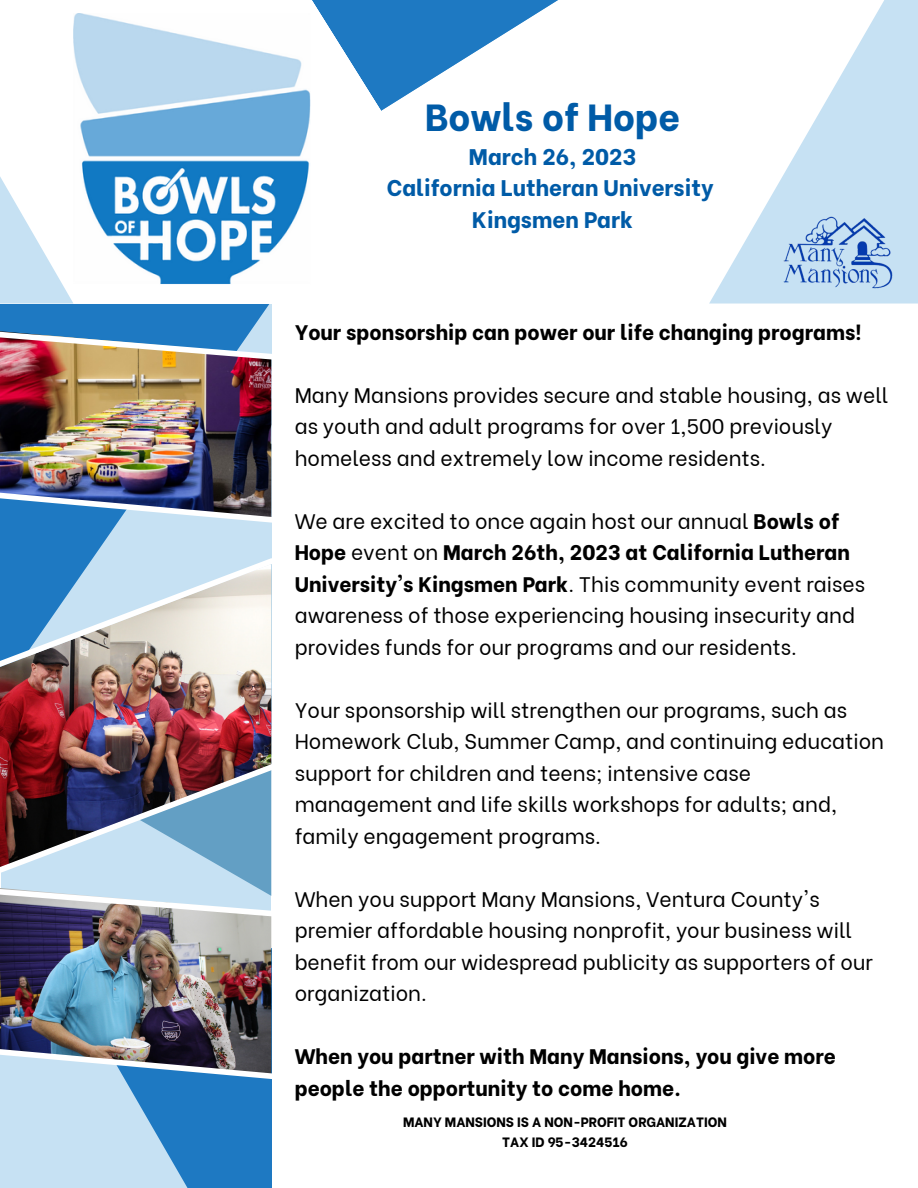
<style>
.page{position:relative;width:918px;height:1188px;background:#fff}
.page>*{position:absolute;margin:0;border:0;box-sizing:border-box;transform-origin:0 0}
.t1{font:800 37.65px "Be Vietnam";color:#005ba7}
.t2{font:800 22.5px/31.5px "Be Vietnam";color:#005ba7;text-align:center}
.t3{font:21px/31.5px "Be Vietnam";color:#000}
.t4{font:800 21px/31.5px "Be Vietnam";color:#000}
.t5{font:800 13.5px/20.2px "Be Vietnam";color:#000;text-align:center}
.s1{font-weight:800}
</style>
<div class="page">
<svg style="left:0;top:304px;width:271px;height:250px;fill:#1e79c2"></svg>
<svg style="left:0;top:1083px;width:271px;height:105px;fill:#c6e1f3"></svg>
<img style="left:0;top:674px;width:271px;height:84px">
<img style="left:0;top:363px;width:271px;height:125px">
<img style="left:0;top:920px;width:271px;height:125px">
<svg style="left:0;top:554px;width:272px;height:120px"></svg>
<svg style="left:0;top:758px;width:272px;height:121px"></svg>
<img style="left:0;top:488px;width:272px;height:38px">
<img style="left:0;top:328px;width:272px;height:35px">
<img style="left:0;top:1045px;width:272px;height:38px">
<svg style="left:0;top:885px;width:272px;height:35px"></svg>
<svg style="left:0;top:177px;width:73px;height:127px"></svg>
<img style="left:73px;top:13px;width:238px;height:271px">
<svg style="left:240px;top:0;width:318px;height:111px"></svg>
<svg style="left:709px;top:0;width:209px;height:304px;fill:#c6e1f3"></svg>
<img style="left:783px;top:216px;width:109px;height:72px">
<h1 class="t1" style="left:425px;top:86px;width:256px">Bowls of Hope</h1>
<p class="t2" style="left:387px;top:138px;width:328px">March 26, 2023<br>California Lutheran University<br>Kingsmen Park</p>
<p class="t4" style="left:295px;top:314px;width:568px">Your sponsorship can power our life changing programs!</p>
<p class="t3" style="left:295px;top:377px;width:595px">Many Mansions provides secure and stable housing, as well as youth and adult programs for over 1,500 previously homeless and extremely low income residents.</p>
<p class="t3" style="left:295px;top:503px;width:572px">We are excited to once again host our annual <span class="s1">Bowls of Hope</span> event on <span class="s1">March 26th, 2023 at California Lutheran University's Kingsmen Park</span>. This community event raises awareness of those experiencing housing insecurity and provides funds for our programs and our residents.</p>
<p class="t3" style="left:295px;top:692px;width:591px">Your sponsorship will strengthen our programs, such as Homework Club, Summer Camp, and continuing education support for children and teens; intensive case management and life skills workshops for adults; and, family engagement programs.</p>
<p class="t3" style="left:295px;top:881px;width:580px">When you support Many Mansions, Ventura County's premier affordable housing nonprofit, your business will benefit from our widespread publicity as supporters of our organization.</p>
<p class="t4" style="left:295px;top:1039px;width:543px">When you partner with Many Mansions, you give more people the opportunity to come home.</p>
<p class="t5" style="left:403px;top:1111px;width:325px">MANY MANSIONS IS A NON-PROFIT ORGANIZATION<br>TAX ID 95-3424516</p>
</div>
